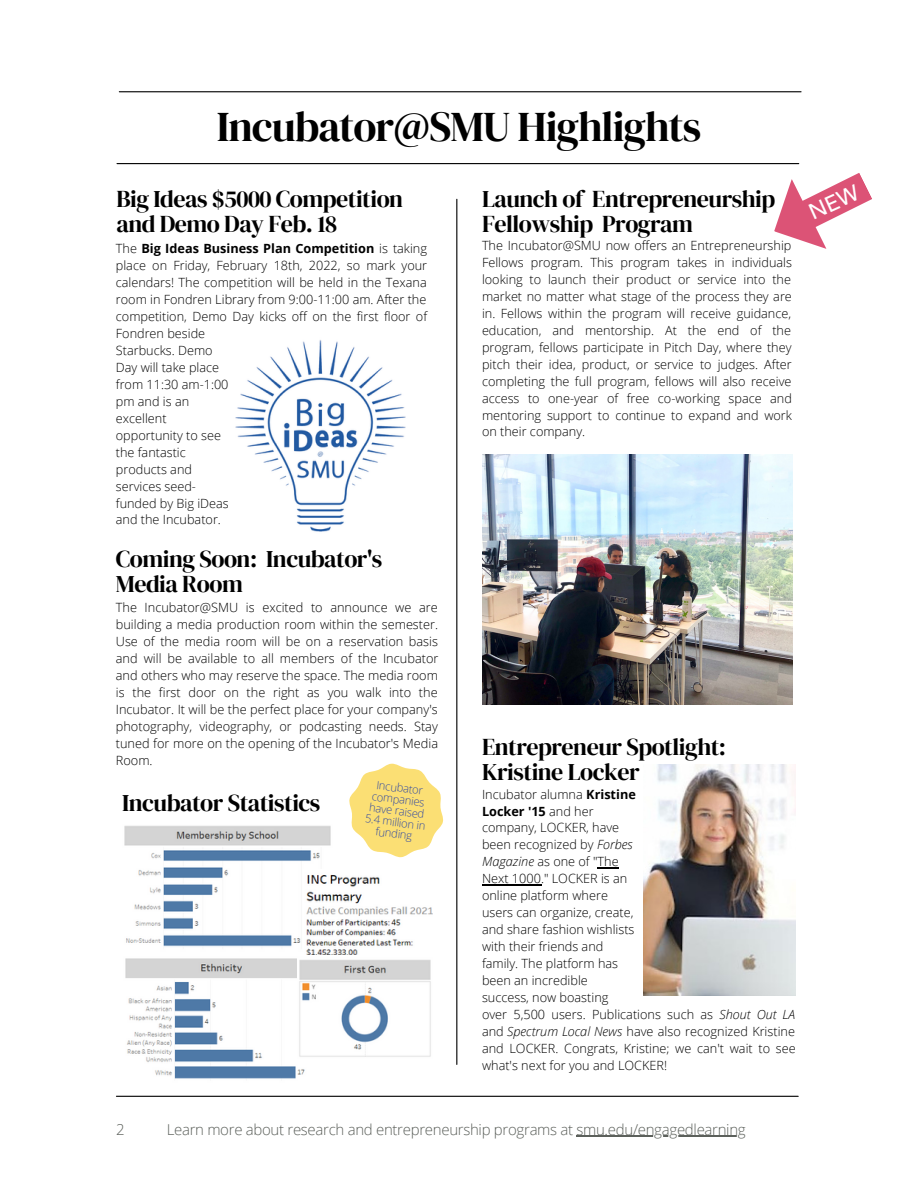
<style>
.page{position:relative;width:918px;height:1188px;background:#fff}
.page>*{position:absolute;margin:0;border:0;box-sizing:border-box;transform-origin:0 0}
.t1{font:42.3px "DM Serif Display";letter-spacing:-.025em;color:#000}
.t2{font:24px/25.3px "DM Serif Display";letter-spacing:-.02em;color:#000}
.t3{font:300 15px "Open Sans";letter-spacing:-.02em;color:#5c605b}
.t4{font:300 12.75px/17px "Open Sans";color:#000;text-align:justify}
.t5{font:300 11.25px/11.6px "Open Sans";color:#354ca1;text-align:center}
.s1{font-weight:700}
.s2{font-style:italic}
</style>
<div class="page">
<hr style="left:119px;top:91px;width:682px;height:1px;background:#000">
<hr style="left:456px;top:199px;width:1px;height:865px;background:#000">
<hr style="left:116px;top:1096px;width:682px;height:1px;background:#000">
<hr style="left:117px;top:163px;width:682px;height:1px;background:#000">
<img style="left:235px;top:340px;width:171px;height:192px">
<img style="left:482px;top:454px;width:310px;height:250px">
<img style="left:124px;top:825px;width:207px;height:122px">
<img style="left:125px;top:958px;width:180px;height:121px">
<img style="left:303px;top:869px;width:130px;height:86px">
<img style="left:297px;top:958px;width:134px;height:101px">
<svg style="left:332px;top:747px;width:126px;height:127px"></svg>
<img style="left:644px;top:765px;width:152px;height:231px">
<svg style="left:598px;top:867px;width:21px;height:1px"></svg>
<hr style="left:482px;top:884px;width:59px;height:1px;background:#000">
<hr style="left:576px;top:1136px;width:169px;height:1px;background:#5c605b">
<svg style="left:757px;top:163px;width:115px;height:86px"></svg>
<p class="t1" style="left:217px;top:97px;width:486px">Incubator@SMU Highlights</p>
<p class="t2" style="left:116px;top:185px;width:288px">Big Ideas $5000 Competition</p>
<p class="t2" style="left:116px;top:211px;width:222px">and Demo Day Feb. 18</p>
<p class="t4" style="left:116px;top:239px;width:313px">The <span class="s1">Big Ideas Business Plan Competition</span> is taking place on Friday, February 18th, 2022, so mark your calendars! The competition will be held in the Texana room in Fondren Library from 9:00-11:00 am. After the competition, Demo Day kicks off on the first floor of Fondren beside</p>
<p class="t4" style="left:116px;top:342px;width:114px;text-align:left">Starbucks. Demo<br>Day will take place from 11:30 am-1:00 pm and is an excellent opportunity to see the fantastic products and services seed&shy;funded by Big iDeas and the Incubator.</p>
<p class="t2" style="left:116px;top:546px;width:268px">Coming Soon: Incubator's<br>Media Room</p>
<p class="t4" style="left:116px;top:598px;width:324px">The Incubator@SMU is excited to announce we are building a media production room within the semester.<br>Use of the media room will be on a reservation basis and will be available to all members of the Incubator and others who may reserve the space. The media room is the first door on the right as you walk into the Incubator. It will be the perfect place for your company's photography, videography, or podcasting needs. Stay tuned for more on the opening of the Incubator's Media Room.</p>
<p class="t2" style="left:122px;top:790px;width:200px">Incubator Statistics</p>
<p class="t5" style="left:370px;top:778px;width:62px;rotate:7deg">Incubator companies have raised<br>5.4 million in funding</p>
<p class="t2" style="left:482px;top:185px;width:295px">Launch of Entrepreneurship<br>Fellowship Program</p>
<p class="t4" style="left:482px;top:237px;width:312px">The Incubator@SMU now offers an Entrepreneurship Fellows program. This program takes in individuals looking to launch their product or service into the market no matter what stage of the process they are in. Fellows within the program will receive guidance, education, and mentorship. At the end of the program, fellows participate in Pitch Day, where they pitch their idea, product, or service to judges. After completing the full program, fellows will also receive access to one-year of free co-working space and mentoring support to continue to expand and work on their company.</p>
<p class="t2" style="left:482px;top:734px;width:246px">Entrepreneur Spotlight:<br>Kristine Locker</p>
<p class="t4" style="left:482px;top:785px;width:155px;text-align:left">Incubator alumna <span class="s1">Kristine<br>Locker '15</span> and her company, LOCKER, have been recognized by <span class="s2">Forbes<br>Magazine</span> as one of "The<br>Next 1000." LOCKER is an online platform where users can organize, create, and share fashion wishlists with their friends and family. The platform has been an incredible success, now boasting</p>
<p class="t4" style="left:482px;top:1006px;width:315px">over 5,500 users. Publications such as <span class="s2">Shout Out LA </span>and <span class="s2">Spectrum Local News</span> have also recognized Kristine and LOCKER. Congrats, Kristine; we can't wait to see what's next for you and LOCKER!</p>
<p class="t3" style="left:116px;top:1118px;width:10px">2</p>
<p class="t3" style="left:167px;top:1118px;width:581px">Learn more about research and entrepreneurship programs at smu.edu/engagedlearning</p>
</div>
